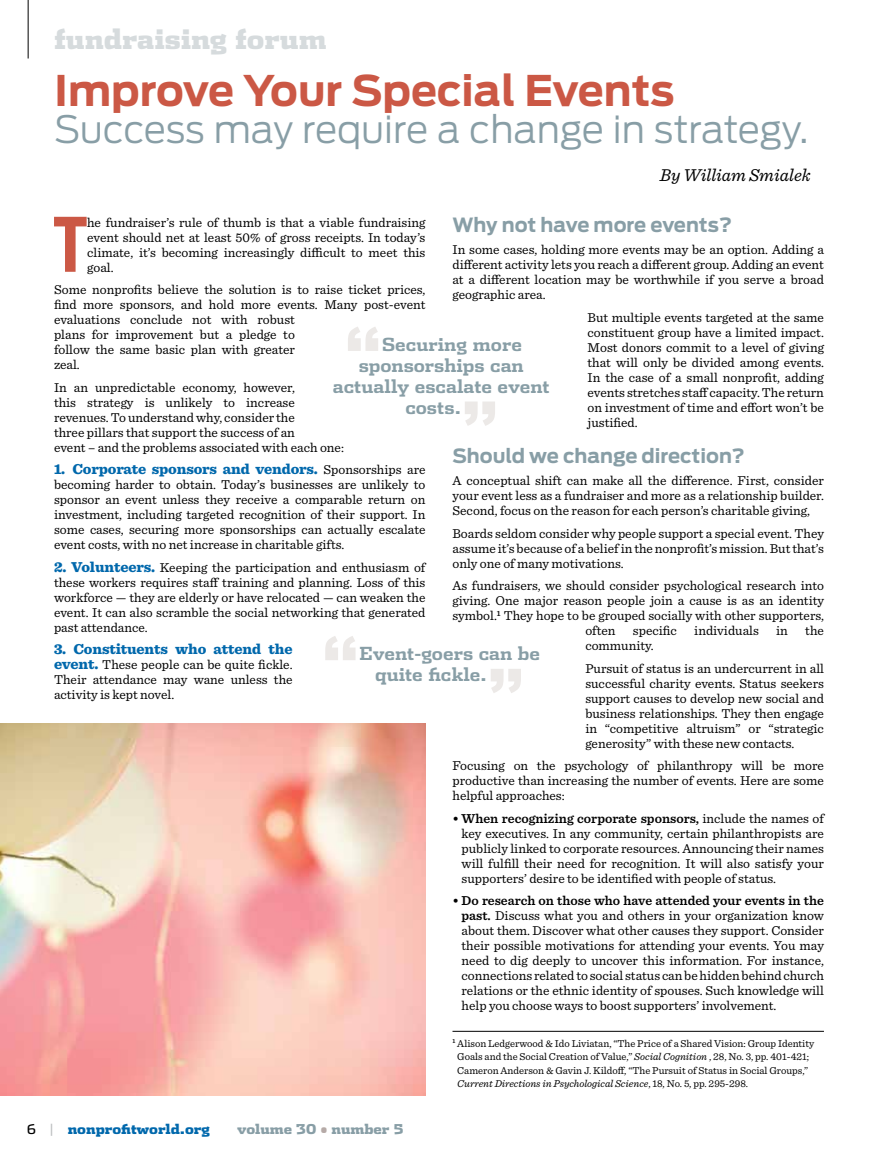
<style>
.page{position:relative;width:878px;height:1161px;background:#fff}
.page>*{position:absolute;margin:0;border:0;box-sizing:border-box;transform-origin:0 0}
.t1{font:700 74.25px "Antenna Extra Cond";color:#cb5845}
.t2{font:700 72px "Antenna";color:#ece9e7}
.t3{font:700 42px "Antenna";letter-spacing:-.005em;color:#cb5845}
.t4{font:300 37.5px "Antenna";letter-spacing:-.005em;color:#889ea6}
.t5{font:900 27px "Dispatch";color:#d6dbdd}
.t6{font:700 19.5px "Antenna";color:#889ea6}
.t7{font:700 18px/21px "Dispatch";color:#889ea6}
.t8{font:italic 18px "Sentinel";color:#000}
.t9{font:900 15px "Sentinel";letter-spacing:-.01em;color:#0068ac}
.t10{font:13.5px/15px "Sentinel";color:#000;text-align:justify}
.t11{font:900 13.5px "Dispatch";color:#0068ac}
.t12{font:900 13.5px "Dispatch";color:#889ea6}
.t13{font:10.5px/13.5px "Sentinel";color:#000}
.s1{font-weight:600}
.s2{font-weight:400;font-size:13.5px;color:#000}
.s3{font-weight:900;font-size:15px;color:#0068ac}
.s4{font-weight:400;color:#000}
.s5{font-weight:400;color:#bcbec0}
.s6{color:#b6aaa7}
.s7{font-style:italic}
</style>
<div class="page">
<hr style="left:28px;top:0;width:1px;height:58px;background:#000">
<hr style="left:452px;top:1031px;width:372px;height:1px;background:#000">
<img style="left:0;top:723px;width:425px;height:372px">
<h3 class="t5" style="left:54px;top:20px;width:274px">fundraising forum</h3>
<h3 class="t3" style="left:54px;top:65px;width:622px">I mprove Your Special Events</h3>
<h3 class="t4" style="left:54px;top:107px;width:755px">Success may require a change in strategy.</h3>
<h3 class="t8" style="left:660px;top:162px;width:152px">By William Smialek</h3>
<h3 class="t6" style="left:452px;top:213px;width:281px">Why not have more events?</h3>
<p class="t10" style="left:452px;top:241px;width:373px">In some cases, holding more events may be an option. Adding a different activity lets you reach a different group. Adding an event at a different location may be worthwhile if you serve a broad geographic area.</p>
<p class="t10" style="left:587px;top:309px;width:238px">But multiple events targeted at the same constituent group have a limited impact.<br>Most donors commit to a level of giving that will only be divided among events.<br>In the case of a small nonprofit, adding events stretches staff capacity. The return on investment of time and effort won’t be justified.</p>
<h3 class="t6" style="left:452px;top:444px;width:294px">Should we change direction?</h3>
<p class="t10" style="left:452px;top:472px;width:373px">A conceptual shift can make all the difference. First, consider your event less as a fundraiser and more as a relationship builder.<br>Second, focus on the reason for each person’s charitable giving,</p>
<p class="t10" style="left:452px;top:525px;width:373px">Boards seldom consider why people support a special event. They assume it’s because of a belief in the nonprofit’s mission. But that’s only one of many motivations.</p>
<p class="t10" style="left:452px;top:577px;width:373px">As fundraisers, we should consider psychological research into</p>
<p class="t10" style="left:452px;top:592px;width:373px">giving. One major reason people join a cause is as an identity</p>
<p class="t10" style="left:452px;top:607px;width:373px">symbol.<sup>1</sup> They hope to be grouped socially with other supporters,</p>
<p class="t10" style="left:585px;top:622px;width:32px">often</p>
<p class="t10" style="left:633px;top:622px;width:46px">specific</p>
<p class="t10" style="left:694px;top:622px;width:66px">individuals</p>
<p class="t10" style="left:776px;top:622px;width:13px">in</p>
<p class="t10" style="left:805px;top:622px;width:20px">the</p>
<p class="t10" style="left:585px;top:634px;width:240px;line-height:22.5px">community.<br>Pursuit of status is an undercurrent in all</p>
<p class="t10" style="left:585px;top:675px;width:240px">successful charity events. Status seekers support causes to develop new social and business relationships. They then engage in “competitive altruism” or “strategic generosity” with these new contacts.</p>
<p class="t10" style="left:452px;top:757px;width:373px">Focusing on the psychology of philanthropy will be more productive than increasing the number of events. Here are some helpful approaches:</p>
<p class="t10" style="left:461px;top:810px;width:364px;text-indent:-9px"><span class="s1">• When recognizing corporate sponsors,</span> include the names of key executives. In any community, certain philanthropists are publicly linked to corporate resources. Announcing their names will fulfill their need for recognition. It will also satisfy your supporters’ desire to be identified with people of status.</p>
<p class="t10" style="left:461px;top:892px;width:364px;text-indent:-9px"><span class="s1">• Do research on those who have attended your events in the past.</span> Discuss what you and others in your organization know about them. Discover what other causes they support. Consider their possible motivations for attending your events. You may need to dig deeply to uncover this information. For instance, connections related to social status can be hidden behind church relations or the ethnic identity of spouses. Such knowledge will help you choose ways to boost supporters’ involvement.</p>
<h1 class="t1" style="left:53px;top:201px;width:35px">T</h1>
<p class="t10" style="left:87px;top:214px;width:340px">he fundraiser’s rule of thumb is that a viable fundraising event should net at least 50% of gross receipts. In today’s climate, it’s becoming increasingly difficult to meet this goal.</p>
<p class="t10" style="left:54px;top:281px;width:373px;text-align:left">Some nonprofits believe the solution is to raise ticket prices, find more sponsors, and hold more events. Many post-event evaluations conclude not with robust<br>plans for improvement but a pledge to<br>follow the same basic plan with greater<br>zeal.</p>
<p class="t10" style="left:54px;top:379px;width:291px;text-align:left">In an unpredictable economy, however,<br>this strategy is unlikely to increase revenues. To understand why, consider the<br>three pillars that support the success of an<br>event – and the problems associated with each one:</p>
<p class="t9" style="left:54px;top:457px;width:373px">1. Corporate sponsors and vendors. <span class="s2">Sponsorships are</span></p>
<p class="t10" style="left:54px;top:476px;width:373px">becoming harder to obtain. Today’s businesses are unlikely to sponsor an event unless they receive a comparable return on investment, including targeted recognition of their support. In some cases, securing more sponsorships can actually escalate event costs, with no net increase in charitable gifts.</p>
<p class="t10" style="left:54px;top:559px;width:373px"><span class="s3">2. Volunteers.</span> Keeping the participation and enthusiasm of these workers requires staff training and planning. Loss of this workforce — they are elderly or have relocated — can weaken the event. It can also scramble the social networking that generated past attendance.</p>
<p class="t9" style="left:54px;top:637px;width:240px">3. Constituents who attend the</p>
<p class="t10" style="left:54px;top:656px;width:240px"><span class="s3">event.</span> These people can be quite fickle.<br>Their attendance may wane unless the activity is kept novel.</p>
<h2 class="t2" style="left:344px;top:311px;width:40px">“</h2>
<h3 class="t7" style="left:382px;top:333px;width:141px">Securing more</h3>
<h3 class="t7" style="left:358px;top:354px;width:167px">sponsorships can</h3>
<h3 class="t7" style="left:333px;top:375px;width:218px">actually escalate event</h3>
<h3 class="t7" style="left:405px;top:396px;width:57px">costs.</h3>
<h2 class="t2" style="left:461px;top:386px;width:40px">”</h2>
<h2 class="t2" style="left:321px;top:620px;width:40px">“</h2>
<h3 class="t7" style="left:375px;top:642px;width:166px;text-indent:-16px">Event-goers can be quite fickle.</h3>
<h2 class="t2" style="left:486px;top:653px;width:40px">”</h2>
<p class="t11" style="left:27px;top:1119px;width:184px"><span class="s4">6</span> <span class="s5">|</span> nonprofitworld.org</p>
<p class="t12" style="left:237px;top:1119px;width:168px">volume 30 <span class="s6">•</span> number 5</p>
<p class="t13" style="left:457px;top:1036px;width:358px;text-indent:-5px"><sup>1</sup> Alison Ledgerwood &amp; Ido Liviatan, “The Price of a Shared Vision: Group Identity Goals and the Social Creation of Value,” <span class="s7">Social Cognition</span> , 28, No. 3, pp. 401-421; Cameron Anderson &amp; Gavin J. Kildoff, “The Pursuit of Status in Social Groups,” <span class="s7">Current Directions in Psychological Science</span>, 18, No. 5, pp. 295-298.</p>
</div>
